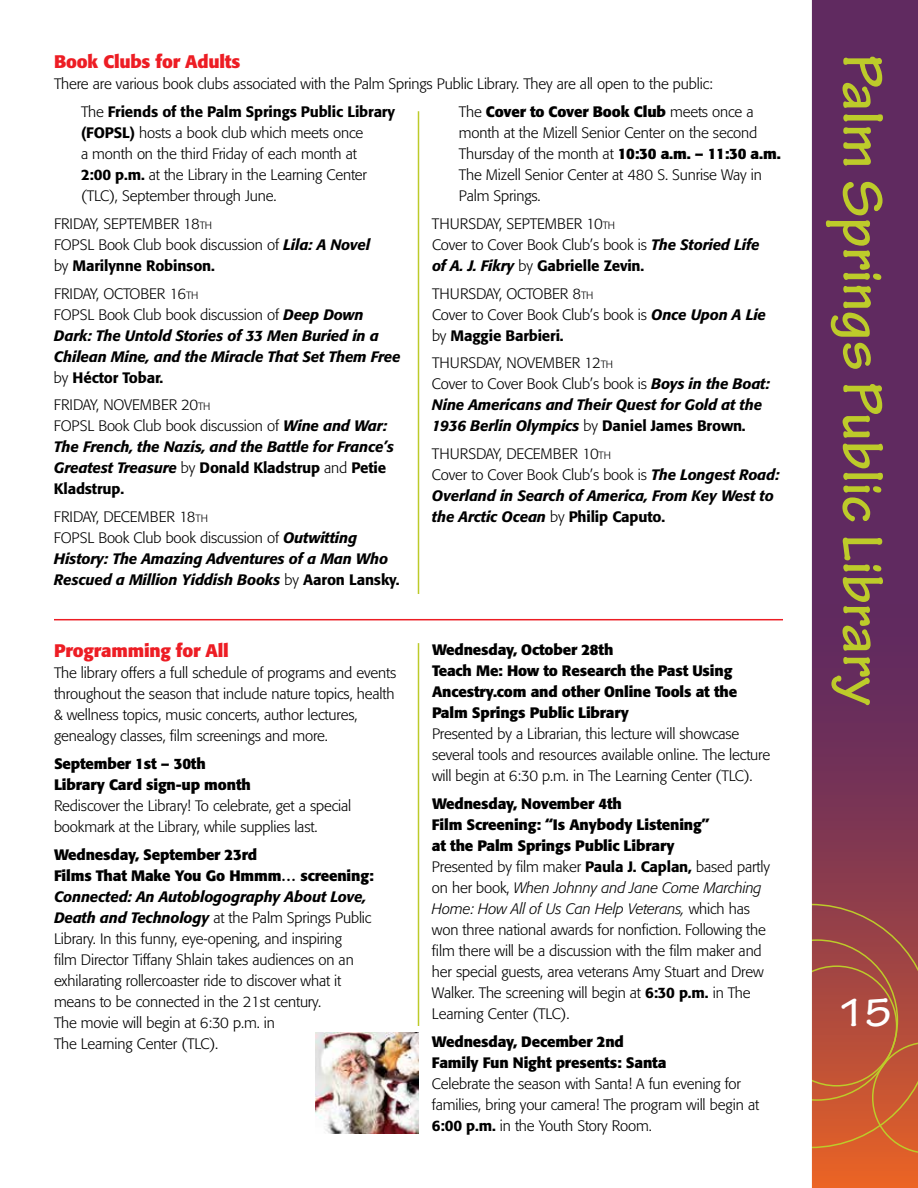
<style>
.page{position:relative;width:918px;height:1188px;background:#fff}
.page>*{position:absolute;margin:0;border:0;box-sizing:border-box;transform-origin:0 0}
.t1{font:700 60px "Tekton Pro";color:#bdcb2a}
.t2{font:700 42px "Tekton Pro";color:#fff}
.t3{font:700 18px "Formata";letter-spacing:-.01em;color:#ed1d24}
.t4{font:300 15px/21px "Formata";letter-spacing:-.01em;color:#000}
.t5{font:italic 500 15px/21px "Formata";letter-spacing:-.01em;color:#000}
.t6{font:700 15px/21px "Formata";letter-spacing:-.01em;color:#000}
.s1{font-weight:500}
.s2{font-size:10.5px}
.s3{font-weight:500;font-style:italic}
.s4{font-weight:300;font-style:normal}
.s5{font-weight:300;font-style:normal;font-size:10.5px}
.s6{font-style:normal}
.s7{font-weight:700}
.s8{font-style:italic}
</style>
<div class="page">
<div style="left:811px;top:0;width:107px;height:1188px;background:#602a60"></div>
<svg style="left:812px;top:721px;width:106px;height:467px"></svg>
<svg style="left:812px;top:903px;width:106px;height:252px;background:#b5533a"></svg>
<hr style="left:809px;top:0;width:3px;height:1188px;background:#fff">
<hr style="left:54px;top:619px;width:729px;height:1px;background:#ed1d24">
<hr style="left:418px;top:111px;width:1px;height:483px;background:#bdcb2a">
<hr style="left:418px;top:643px;width:1px;height:383px;background:#bdcb2a">
<img style="left:315px;top:1032px;width:103px;height:102px">
<p class="t3" style="left:54px;top:51px;width:188px">Book Clubs for Adults</p>
<p class="t4" style="left:81px;top:70px;width:633px;line-height:27.9px;text-indent:-27px">There are various book clubs associated with the Palm Springs Public Library. They are all open to the public:<br>The <span class="s1">Friends of the Palm Springs Public Library</span></p>
<p class="t4" style="left:81px;top:123px;width:287px"><span class="s1">(FOPSL)</span> hosts a book club which meets once a month on the third Friday of each month at <span class="s1">2:00 p.m.</span> at the Library in the Learning Center (TLC), September through June.</p>
<p class="t4" style="left:54px;top:213px;width:318px">FRIDAY, SEPTEMBER 18<span class="s2">th<br></span>FOPSL Book Club book discussion of <span class="s3">Lila: A Novel </span>by <span class="s1">Marilynne Robinson.</span></p>
<p class="t5" style="left:54px;top:283px;width:348px"><span class="s4">FRIDAY, OCTOBER 16</span><span class="s5">th<br></span><span class="s4">FOPSL Book Club book discussion of</span> Deep Down Dark: The Untold Stories of 33 Men Buried in a Chilean Mine, and the Miracle That Set Them Free <span class="s4">by</span> <span class="s6">Héctor Tobar.</span></p>
<p class="t5" style="left:54px;top:395px;width:342px"><span class="s4">FRIDAY, NOVEMBER 20</span><span class="s5">th<br></span><span class="s4">FOPSL Book Club book discussion of</span> Wine and War:<br>The French, the Nazis, and the Battle for France’s Greatest Treasure <span class="s4">by</span> <span class="s6">Donald Kladstrup</span> <span class="s4">and</span> <span class="s6">Petie Kladstrup.</span></p>
<p class="t5" style="left:54px;top:506px;width:347px"><span class="s4">FRIDAY, DECEMBER 18</span><span class="s5">th<br></span><span class="s4">FOPSL Book Club book discussion of</span> Outwitting History: The Amazing Adventures of a Man Who Rescued a Million Yiddish Books <span class="s4">by</span> <span class="s6">Aaron Lansky.</span></p>
<p class="t4" style="left:459px;top:101px;width:323px">The <span class="s7">Cover to Cover Book Club</span> meets once a month at the Mizell Senior Center on the second Thursday of the month at <span class="s7">10:30 a.m. – 11:30 a.m.<br></span>The Mizell Senior Center at 480 S. Sunrise Way in Palm Springs.</p>
<p class="t4" style="left:432px;top:213px;width:329px">THURSDAY, SEPTEMBER 10<span class="s2">th<br></span>Cover to Cover Book Club’s book is <span class="s3">The Storied Life of A. J. Fikry</span> by <span class="s1">Gabrielle Zevin.</span></p>
<p class="t4" style="left:432px;top:283px;width:336px">THURSDAY, OCTOBER 8<span class="s2">th<br></span>Cover to Cover Book Club’s book is <span class="s3">Once Upon A Lie </span>by <span class="s1">Maggie Barbieri.</span></p>
<p class="t5" style="left:432px;top:353px;width:339px"><span class="s4">THURSDAY, NOVEMBER 12</span><span class="s5">th<br></span><span class="s4">Cover to Cover Book Club’s book is</span> Boys in the Boat:<br>Nine Americans and Their Quest for Gold at the 1936 Berlin Olympics <span class="s4">by</span> <span class="s6">Daniel James Brown.</span></p>
<p class="t5" style="left:432px;top:443px;width:349px"><span class="s4">THURSDAY, DECEMBER 10</span><span class="s5">th<br></span><span class="s4">Cover to Cover Book Club’s book is</span> The Longest Road:<br>Overland in Search of America, From Key West to the Arctic Ocean <span class="s4">by</span> <span class="s6">Philip Caputo.</span></p>
<p class="t3" style="left:54px;top:640px;width:176px">Programming for All</p>
<p class="t4" style="left:54px;top:663px;width:344px">The library offers a full schedule of programs and events throughout the season that include nature topics, health &amp; wellness topics, music concerts, author lectures, genealogy classes, film screenings and more.</p>
<p class="t6" style="left:54px;top:753px;width:198px">September 1st – 30th<br>Library Card sign-up month</p>
<p class="t4" style="left:54px;top:796px;width:299px">Rediscover the Library! To celebrate, get a special bookmark at the Library, while supplies last.</p>
<p class="t6" style="left:54px;top:844px;width:321px">Wednesday, September 23rd<br>Films That Make You Go Hmmm… screening:</p>
<p class="t4" style="left:54px;top:886px;width:319px"><span class="s3">Connected: An Autoblogography About Love, Death and Technology</span> at the Palm Springs Public Library. In this funny, eye-opening, and inspiring<br>film Director Tiffany Shlain takes audiences on an exhilarating rollercoaster ride to discover what it means to be connected in the 21st century.<br>The movie will begin at 6:30 p.m. in<br>The Learning Center (TLC).</p>
<p class="t6" style="left:432px;top:639px;width:307px">Wednesday, October 28th<br>Teach Me: How to Research the Past Using Ancestry.com and other Online Tools at the Palm Springs Public Library</p>
<p class="t4" style="left:432px;top:723px;width:340px">Presented by a Librarian, this lecture will showcase several tools and resources available online. The lecture will begin at 6:30 p.m. in The Learning Center (TLC).</p>
<p class="t4" style="left:432px;top:793px;width:340px"><span class="s7">Wednesday, November 4th<br>Film Screening: “Is Anybody Listening”<br>at the Palm Springs Public Library<br></span>Presented by film maker <span class="s1">Paula J. Caplan,</span> based partly on her book, <span class="s8">When Johnny and Jane Come Marching Home: How All of Us Can Help Veterans,</span> which has won three national awards for nonfiction. Following the film there will be a discussion with the film maker and her special guests, area veterans Amy Stuart and Drew Walker. The screening will begin at <span class="s1">6:30 p.m.</span> in The Learning Center (TLC).</p>
<p class="t6" style="left:432px;top:1031px;width:236px">Wednesday, December 2nd<br>Family Fun Night presents: Santa</p>
<p class="t4" style="left:432px;top:1073px;width:329px">Celebrate the season with Santa! A fun evening for families, bring your camera! The program will begin at<br><span class="s1">6:00 p.m.</span> in the Youth Story Room.</p>
<h1 class="t1" style="left:898px;top:54px;width:654px;rotate:90deg">Palm Springs Public Library</h1>
<h2 class="t2" style="left:837px;top:988px;width:57px">15</h2>
</div>
